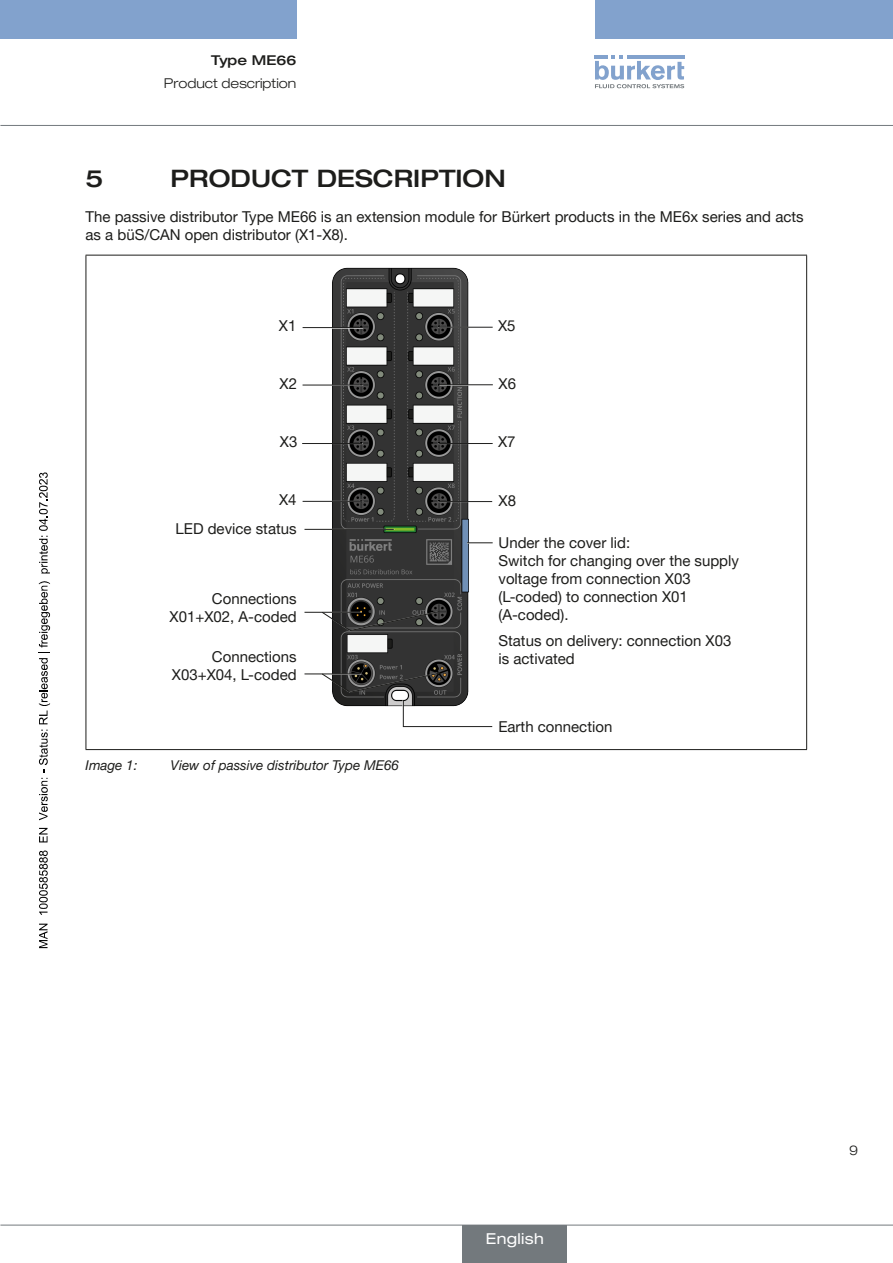
<style>
.page{position:relative;width:893px;height:1263px;background:#fff}
.page>*{position:absolute;margin:0;border:0;box-sizing:border-box;transform-origin:0 0}
.t1{font:500 expanded 24px "Helvetica Neue LTW1 G";color:#1d1d1b}
.t2{font:15px/18px "Helvetica Neue LTW1 G";color:#1d1d1b}
.t3{font:expanded 15px "Helvetica Neue LTW1 G";letter-spacing:.025em;color:#fff}
.t4{font:italic 13.5px "Helvetica Neue LTW1 G";color:#1d1d1b}
.t5{font:300 expanded 13.5px "Helvetica Neue LTW1 G";color:#1d1d1b}
.t6{font:500 expanded 13.5px "Helvetica Neue LTW1 G";color:#1d1d1b}
</style>
<div class="page">
<div style="left:0;top:0;width:297px;height:38px;background:#82a2cd"></div>
<div style="left:595px;top:0;width:298px;height:38px;background:#82a2cd"></div>
<svg style="left:595px;top:55px;width:89px;height:33px"></svg>
<hr style="left:0;top:125px;width:893px;height:1px;background:#73797d">
<hr style="left:86px;top:255px;width:721px;height:1px;background:#1d1d1b">
<hr style="left:86px;top:255px;width:1px;height:494px;background:#1d1d1b">
<hr style="left:806px;top:255px;width:1px;height:494px;background:#1d1d1b">
<hr style="left:86px;top:749px;width:721px;height:1px;background:#1d1d1b">
<img style="left:326px;top:267px;width:149px;height:440px">
<hr style="left:467px;top:542px;width:26px;height:2px;background:#fff">
<svg style="left:467px;top:542px;width:26px;height:1px"></svg>
<svg style="left:402px;top:700px;width:90px;height:28px"></svg>
<svg style="left:403px;top:700px;width:90px;height:27px"></svg>
<hr style="left:303px;top:327px;width:60px;height:1px;background:#fff">
<hr style="left:302px;top:384px;width:61px;height:2px;background:#fff">
<hr style="left:302px;top:443px;width:61px;height:1px;background:#fff">
<hr style="left:303px;top:501px;width:60px;height:1px;background:#fff">
<hr style="left:439px;top:326px;width:54px;height:2px;background:#fff">
<hr style="left:439px;top:384px;width:54px;height:2px;background:#fff">
<hr style="left:439px;top:443px;width:54px;height:1px;background:#fff">
<hr style="left:438px;top:501px;width:55px;height:1px;background:#fff">
<hr style="left:304px;top:529px;width:90px;height:1px;background:#1d1d1b">
<hr style="left:304px;top:673px;width:57px;height:1px;background:#1d1d1b">
<hr style="left:304px;top:612px;width:57px;height:1px;background:#1d1d1b">
<svg style="left:321px;top:672px;width:120px;height:21px;background:#4b4b4a"></svg>
<svg style="left:321px;top:610px;width:120px;height:22px;background:#494948"></svg>
<hr style="left:0;top:1225px;width:893px;height:1px;background:#73797d">
<div style="left:463px;top:1225px;width:104px;height:38px;background:#73797d"></div>
<svg style="left:39px;top:924px;width:9px;height:24px"></svg>
<svg style="left:39px;top:850px;width:9px;height:65px"></svg>
<svg style="left:39px;top:828px;width:9px;height:14px"></svg>
<svg style="left:39px;top:581px;width:11px;height:239px"></svg>
<svg style="left:39px;top:472px;width:11px;height:101px"></svg>
<p class="t6" style="left:211px;top:51px;width:87px">Type ME66</p>
<p class="t5" style="left:164px;top:75px;width:134px">Product description</p>
<h1 class="t1" style="left:86px;top:163px;width:19px">5</h1>
<h1 class="t1" style="left:171px;top:163px;width:337px">PRODUCT DESCRIPTION</h1>
<p class="t2" style="left:86px;top:208px;width:720px">The passive distributor Type ME66 is an extension module for Bürkert products in the ME6x series and acts as a büS/CAN open distributor (X1-X8).</p>
<p class="t2" style="left:279px;top:317px;width:19px">X1</p>
<p class="t2" style="left:498px;top:317px;width:19px">X5</p>
<p class="t2" style="left:280px;top:374px;width:19px">X2</p>
<p class="t2" style="left:280px;top:433px;width:19px">X3</p>
<p class="t2" style="left:175px;top:486px;width:123px;line-height:28.2px;text-align:right">X4<br>LED device status</p>
<p class="t2" style="left:170px;top:590px;width:129px;text-align:right">Connections<br>X01+X02, A-coded</p>
<p class="t2" style="left:172px;top:647px;width:126px;text-align:right">Connections<br>X03+X04, L-coded</p>
<p class="t4" style="left:86px;top:757px;width:54px">Image 1:</p>
<p class="t4" style="left:171px;top:757px;width:230px">View of passive distributor Type ME66</p>
<p class="t2" style="left:499px;top:374px;width:19px">X6</p>
<p class="t2" style="left:498px;top:433px;width:19px">X7</p>
<p class="t2" style="left:499px;top:491px;width:19px">X8</p>
<p class="t2" style="left:498px;top:533px;width:242px">Under the cover lid:<br>Switch for changing over the supply voltage from connection X03 (L-coded) to connection X01 (A-coded).</p>
<p class="t2" style="left:498px;top:632px;width:234px">Status on delivery: connection X03 is activated</p>
<p class="t2" style="left:498px;top:717px;width:115px">Earth connection</p>
<p class="t3" style="left:486px;top:1229px;width:60px">English</p>
<p class="t5" style="left:849px;top:1142px;width:11px">9</p>
</div>
